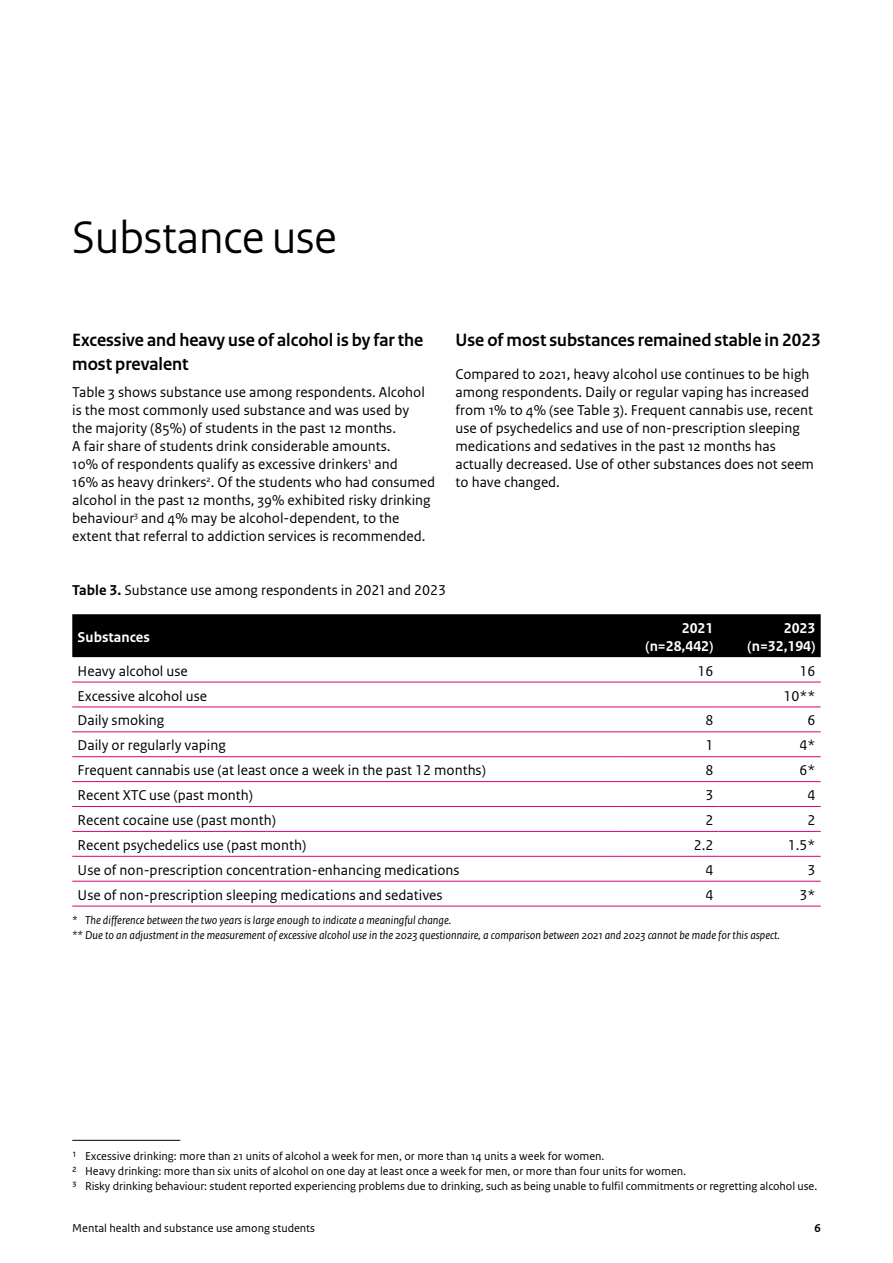
<style>
.page{position:relative;width:893px;height:1263px;background:#fff}
.page>*{position:absolute;margin:0;border:0;box-sizing:border-box;transform-origin:0 0}
.H2_Hoofdstuk_32pt__A4{font:48px "Rijksoverheid Sans Heading";color:#000}
.H3_Alineakop_12_5pt_2_regels{font:700 18.75px/24px "Rijksoverheid Sans Heading";color:#000}
.Body_10pt{font:15px/18px "Rijksoverheid Sans Text";color:#000}
.Table_Body_Left{font:15px "Rijksoverheid Sans Text";color:#000}
.Tabeltitel_-_Table_Head_10pt{font:15px "Rijksoverheid Sans Text";color:#000}
.Table_Head_white{font:700 15px "Rijksoverheid Sans Text";color:#fff}
.Table_Body_Right{font:15px "Rijksoverheid Sans Text";color:#000}
.Footnote_8pt{font:12px "Rijksoverheid Sans Text";color:#000}
.Bronvermelding_-_Source_8pt_italic{font:italic 12px "Rijksoverheid Sans Text";color:#000}
.t1{font:700 12px "Rijksoverheid Sans Text";color:#000}
.s1{font-weight:700}
</style>
<div class="page">
<hr style="left:72px;top:1140px;width:108px;height:1px;background:#000">
<div style="left:72px;top:614px;width:749px;height:43px;background:#000"></div>
<hr style="left:72px;top:682px;width:549px;height:1px;background:#e0006d">
<hr style="left:621px;top:682px;width:98px;height:1px;background:#e0006d">
<hr style="left:719px;top:682px;width:102px;height:1px;background:#e0006d">
<hr style="left:72px;top:731px;width:549px;height:1px;background:#e0006d">
<hr style="left:621px;top:731px;width:98px;height:1px;background:#e0006d">
<hr style="left:719px;top:731px;width:102px;height:1px;background:#e0006d">
<hr style="left:72px;top:781px;width:549px;height:1px;background:#e0006d">
<hr style="left:621px;top:781px;width:98px;height:1px;background:#e0006d">
<hr style="left:719px;top:781px;width:102px;height:1px;background:#e0006d">
<hr style="left:72px;top:806px;width:549px;height:1px;background:#e0006d">
<hr style="left:621px;top:806px;width:98px;height:1px;background:#e0006d">
<hr style="left:719px;top:806px;width:102px;height:1px;background:#e0006d">
<hr style="left:72px;top:831px;width:549px;height:1px;background:#e0006d">
<hr style="left:621px;top:831px;width:98px;height:1px;background:#e0006d">
<hr style="left:719px;top:831px;width:102px;height:1px;background:#e0006d">
<hr style="left:72px;top:881px;width:549px;height:1px;background:#e0006d">
<hr style="left:621px;top:881px;width:98px;height:1px;background:#e0006d">
<hr style="left:719px;top:881px;width:102px;height:1px;background:#e0006d">
<hr style="left:72px;top:906px;width:549px;height:1px;background:#e0006d">
<hr style="left:621px;top:906px;width:98px;height:1px;background:#e0006d">
<hr style="left:719px;top:906px;width:102px;height:1px;background:#e0006d">
<hr style="left:72px;top:856px;width:549px;height:1px;background:#e0006d">
<hr style="left:621px;top:856px;width:98px;height:1px;background:#e0006d">
<hr style="left:719px;top:856px;width:102px;height:1px;background:#e0006d">
<hr style="left:72px;top:756px;width:549px;height:1px;background:#e0006d">
<hr style="left:621px;top:756px;width:98px;height:1px;background:#e0006d">
<hr style="left:719px;top:756px;width:102px;height:1px;background:#e0006d">
<hr style="left:72px;top:707px;width:549px;height:1px;background:#e0006d">
<hr style="left:621px;top:707px;width:98px;height:1px;background:#e0006d">
<hr style="left:719px;top:707px;width:102px;height:1px;background:#e0006d">
<h2 class="H2_Hoofdstuk_32pt__A4" style="left:72px;top:210px;width:266px">Substance use</h2>
<h3 class="H3_Alineakop_12_5pt_2_regels" style="left:72px;top:329px;width:353px">Excessive and heavy use of alcohol is by far the most prevalent</h3>
<p class="Body_10pt" style="left:72px;top:384px;width:364px">Table 3 shows substance use among respondents. Alcohol is the most commonly used substance and was used by<br>the majority (85%) of students in the past 12 months.<br>A fair share of students drink considerable amounts.<br>10% of respondents qualify as excessive drinkers<sup>1</sup> and<br>16% as heavy drinkers<sup>2</sup>. Of the students who had consumed alcohol in the past 12 months, 39% exhibited risky drinking behaviour<sup>3</sup> and 4% may be alcohol-dependent, to the extent that referral to addiction services is recommended.</p>
<h3 class="H3_Alineakop_12_5pt_2_regels" style="left:455px;top:329px;width:367px">Use of most substances remained stable in 2023</h3>
<p class="Body_10pt" style="left:455px;top:366px;width:360px">Compared to 2021, heavy alcohol use continues to be high among respondents. Daily or regular vaping has increased from 1% to 4% (see Table 3). Frequent cannabis use, recent use of psychedelics and use of non-prescription sleeping medications and sedatives in the past 12 months has actually decreased. Use of other substances does not seem to have changed.</p>
<p class="Tabeltitel_-_Table_Head_10pt" style="left:72px;top:582px;width:375px"><span class="s1">Table 3.</span> Substance use among respondents in 2021 and 2023</p>
<p class="Table_Head_white" style="left:78px;top:628px;width:74px">Substances</p>
<p class="Table_Head_white" style="left:682px;top:619px;width:33px">2021</p>
<p class="Table_Head_white" style="left:645px;top:637px;width:69px">(n=28,442)</p>
<p class="Table_Head_white" style="left:784px;top:619px;width:33px">2023</p>
<p class="Table_Head_white" style="left:748px;top:637px;width:69px">(n=32,194)</p>
<p class="Table_Body_Left" style="left:78px;top:662px;width:112px">Heavy alcohol use</p>
<p class="Table_Body_Right" style="left:697px;top:662px;width:17px">16</p>
<p class="Table_Body_Right" style="left:799px;top:662px;width:17px">16</p>
<p class="Table_Body_Left" style="left:78px;top:687px;width:131px">Excessive alcohol use</p>
<p class="Table_Body_Right" style="left:784px;top:687px;width:33px">10**</p>
<p class="Table_Body_Left" style="left:78px;top:712px;width:88px">Daily smoking</p>
<p class="Table_Body_Right" style="left:705px;top:712px;width:9px">8</p>
<p class="Table_Body_Right" style="left:807px;top:712px;width:9px">6</p>
<p class="Table_Body_Left" style="left:78px;top:737px;width:150px">Daily or regularly vaping</p>
<p class="Table_Body_Right" style="left:705px;top:737px;width:9px">1</p>
<p class="Table_Body_Right" style="left:799px;top:737px;width:17px">4*</p>
<p class="Table_Body_Left" style="left:78px;top:762px;width:410px">Frequent cannabis use (at least once a week in the past 12 months)</p>
<p class="Table_Body_Right" style="left:705px;top:762px;width:9px">8</p>
<p class="Table_Body_Right" style="left:799px;top:762px;width:17px">6*</p>
<p class="Table_Body_Left" style="left:78px;top:787px;width:177px">Recent XTC use (past month)</p>
<p class="Table_Body_Right" style="left:705px;top:787px;width:9px">3</p>
<p class="Table_Body_Right" style="left:807px;top:787px;width:9px">4</p>
<p class="Table_Body_Left" style="left:78px;top:811px;width:200px">Recent cocaine use (past month)</p>
<p class="Table_Body_Right" style="left:705px;top:811px;width:9px">2</p>
<p class="Table_Body_Right" style="left:807px;top:811px;width:9px">2</p>
<p class="Table_Body_Left" style="left:78px;top:836px;width:230px">Recent psychedelics use (past month)</p>
<p class="Table_Body_Right" style="left:694px;top:836px;width:21px">2.2</p>
<p class="Table_Body_Right" style="left:788px;top:836px;width:29px">1.5*</p>
<p class="Table_Body_Left" style="left:78px;top:861px;width:383px">Use of non-prescription concentration-enhancing medications</p>
<p class="Table_Body_Right" style="left:705px;top:861px;width:9px">4</p>
<p class="Table_Body_Right" style="left:807px;top:861px;width:9px">3</p>
<p class="Table_Body_Left" style="left:78px;top:886px;width:367px">Use of non-prescription sleeping medications and sedatives</p>
<p class="Table_Body_Right" style="left:705px;top:886px;width:9px">4</p>
<p class="Table_Body_Right" style="left:799px;top:886px;width:17px">3*</p>
<p class="Bronvermelding_-_Source_8pt_italic" style="left:72px;top:913px;width:380px">* The difference between the two years is large enough to indicate a meaningful change.</p>
<p class="Bronvermelding_-_Source_8pt_italic" style="left:72px;top:928px;width:709px">** Due to an adjustment in the measurement of excessive alcohol use in the 2023 questionnaire, a comparison between 2021 and 2023 cannot be made for this aspect.</p>
<p class="Footnote_8pt" style="left:72px;top:1149px;width:534px">1 Excessive drinking: more than 21 units of alcohol a week for men, or more than 14 units a week for women.</p>
<p class="Footnote_8pt" style="left:72px;top:1164px;width:615px">2 Heavy drinking: more than six units of alcohol on one day at least once a week for men, or more than four units for women.</p>
<p class="Footnote_8pt" style="left:72px;top:1179px;width:746px">3 Risky drinking behaviour: student reported experiencing problems due to drinking, such as being unable to fulfil commitments or regretting alcohol use.</p>
<p class="Footnote_8pt" style="left:72px;top:1221px;width:244px">Mental health and substance use among students</p>
<p class="t1" style="left:814px;top:1221px;width:8px">6</p>
</div>
